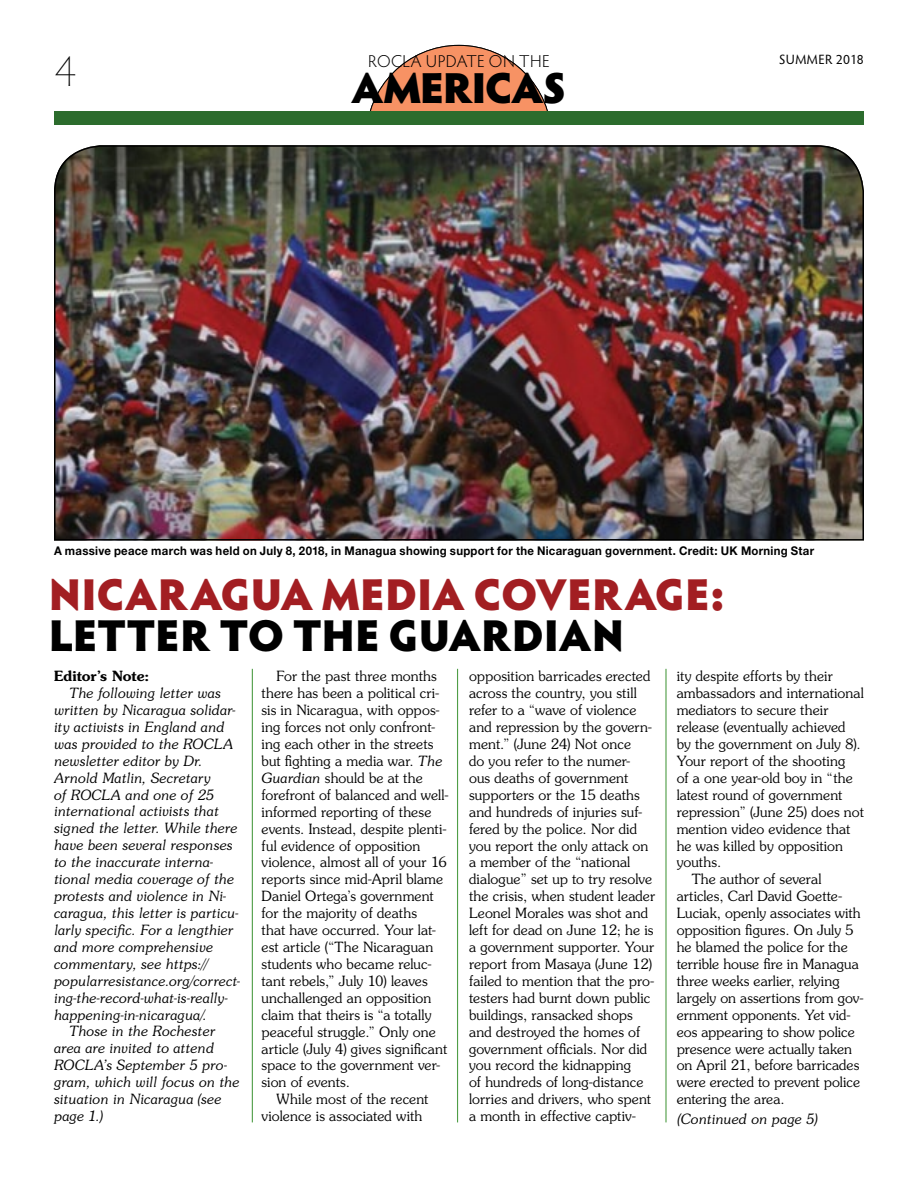
<style>
.page{position:relative;width:918px;height:1188px;background:#fff}
.page>*{position:absolute;margin:0;border:0;box-sizing:border-box;transform-origin:0 0}
.t1{font:900 44.7px "Hypatia Sans Pro";color:#a21e22}
.t2{font:900 44.7px "Hypatia Sans Pro";letter-spacing:-.005em;color:#000}
.t3{font:900 43.5px "Hypatia Sans Pro";letter-spacing:-.035em;color:#000}
.t4{font:200 43.5px "Hypatia Sans Pro";color:#000}
.t5{font:300 17.25px "Hypatia Sans Pro";letter-spacing:.025em;color:#000}
.t6{font:300 14.1px/17px "Souvenir";letter-spacing:.005em;color:#000}
.t7{font:italic 300 14.1px "Souvenir";letter-spacing:-.005em;color:#000}
.t8{font:600 14.1px "Souvenir";letter-spacing:.005em;color:#000}
.t9{font:13.5px "Hypatia Sans Pro";letter-spacing:.03em;color:#000}
.t10{font:700 12px "Helvetica Neue";letter-spacing:.025em;color:#000;scale:.95 1}
.s1{font-style:italic}
</style>
<div class="page">
<div style="left:366px;top:45px;width:185px;height:185px;background:#f79264;border-radius:50%"></div>
<div style="left:338px;top:120px;width:239px;height:129px;background:#fff"></div>
<div style="left:54px;top:112px;width:810px;height:13px;background:#2c6c2d"></div>
<img style="left:54px;top:145px;width:810px;height:396px">
<hr style="left:252px;top:669px;width:1px;height:453px;background:#509e47">
<hr style="left:457px;top:669px;width:1px;height:453px;background:#509e47">
<hr style="left:665px;top:669px;width:2px;height:453px;background:#509e47">
<h2 class="t4" style="left:55px;top:43px;width:23px">4</h2>
<p class="t9" style="left:779px;top:50px;width:86px">SUMMER 2018</p>
<p class="t5" style="left:368px;top:50px;width:183px">ROCLA UPDATE ON THE</p>
<h2 class="t3" style="left:351px;top:56px;width:217px">AMERICAS</h2>
<p class="t10" style="left:54px;top:544px;width:802px">A massive peace march was held on July 8, 2018, in Managua showing support for the Nicaraguan government. Credit: UK Morning Star</p>
<h1 class="t1" style="left:49px;top:562px;width:677px">NICARAGUA MEDIA COVERAGE:</h1>
<h1 class="t2" style="left:49px;top:602px;width:577px">LETTER TO THE GUARDIAN</h1>
<p class="t6" style="left:262px;top:667px;width:189px;text-indent:15px">For the past three months there has been a political cri&shy;sis in Nicaragua, with oppos&shy;ing forces not only confront&shy;ing each other in the streets but fighting a media war. <span class="s1">The<br>Guardian</span> should be at the forefront of balanced and well&shy;informed reporting of these events. Instead, despite plenti&shy;ful evidence of opposition violence, almost all of your 16 reports since mid-April blame<br>Daniel Ortega’s government for the majority of deaths<br>that have occurred. Your lat&shy;est article (“The Nicaraguan students who became reluc&shy;tant rebels,” July 10) leaves unchallenged an opposition claim that theirs is “a totally peaceful struggle.” Only one article (July 4) gives significant space to the government ver&shy;sion of events.</p>
<p class="t6" style="left:262px;top:1090px;width:168px;text-indent:15px">While most of the recent violence is associated with</p>
<p class="t6" style="left:469px;top:667px;width:188px">opposition barricades erected across the country, you still refer to a “wave of violence and repression by the govern&shy;ment.” (June 24) Not once<br>do you refer to the numer&shy;ous deaths of government supporters or the 15 deaths and hundreds of injuries suf&shy;fered by the police. Nor did you report the only attack on a member of the “national dialogue” set up to try resolve the crisis, when student leader<br>Leonel Morales was shot and left for dead on June 12; he is a government supporter. Your report from Masaya (June 12) failed to mention that the pro&shy;testers had burnt down public buildings, ransacked shops and destroyed the homes of government officials. Nor did you record the kidnapping<br>of hundreds of long-distance lorries and drivers, who spent a month in effective captiv-</p>
<p class="t6" style="left:677px;top:667px;width:158px">ity despite efforts by their</p>
<p class="t8" style="left:54px;top:667px;width:97px">Editor’s Note:</p>
<p class="t7" style="left:69px;top:684px;width:153px">The following letter was</p>
<p class="t7" style="left:54px;top:701px;width:183px">written by Nicaragua solidar-</p>
<p class="t7" style="left:54px;top:718px;width:172px">ity activists in England and</p>
<p class="t7" style="left:54px;top:735px;width:181px">was provided to the ROCLA</p>
<p class="t7" style="left:54px;top:752px;width:150px">newsletter editor by Dr.</p>
<p class="t7" style="left:54px;top:769px;width:158px">Arnold Matlin, Secretary</p>
<p class="t7" style="left:54px;top:786px;width:162px">of ROCLA and one of 25</p>
<p class="t7" style="left:54px;top:803px;width:167px">international activists that</p>
<p class="t7" style="left:54px;top:820px;width:185px">signed the letter. While there</p>
<p class="t7" style="left:54px;top:837px;width:180px">have been several responses</p>
<p class="t7" style="left:54px;top:854px;width:161px">to the inaccurate interna-</p>
<p class="t7" style="left:54px;top:871px;width:182px">tional media coverage of the</p>
<p class="t7" style="left:54px;top:887px;width:174px">protests and violence in Ni-</p>
<p class="t7" style="left:54px;top:904px;width:186px">caragua, this letter is particu-</p>
<p class="t7" style="left:54px;top:921px;width:181px">larly specific. For a lengthier</p>
<p class="t7" style="left:54px;top:938px;width:161px">and more comprehensive</p>
<p class="t7" style="left:54px;top:955px;width:155px">commentary, see https://</p>
<p class="t7" style="left:54px;top:972px;width:188px">popularresistance.org/correct-</p>
<p class="t7" style="left:54px;top:989px;width:176px">ing-the-record-what-is-really-</p>
<p class="t7" style="left:54px;top:1006px;width:155px">happening-in-nicaragua/.</p>
<p class="t7" style="left:69px;top:1023px;width:148px">Those in the Rochester</p>
<p class="t7" style="left:54px;top:1040px;width:162px">area are invited to attend</p>
<p class="t7" style="left:54px;top:1057px;width:175px">ROCLA’s September 5 pro-</p>
<p class="t7" style="left:54px;top:1074px;width:187px">gram, which will focus on the</p>
<p class="t7" style="left:54px;top:1091px;width:169px">situation in Nicaragua (see</p>
<p class="t7" style="left:54px;top:1107px;width:51px">page 1.)</p>
<p class="t6" style="left:677px;top:684px;width:189px">ambassadors and international</p>
<p class="t6" style="left:677px;top:701px;width:153px">mediators to secure their</p>
<p class="t6" style="left:677px;top:718px;width:170px">release (eventually achieved</p>
<p class="t6" style="left:677px;top:735px;width:186px">by the government on July 8).</p>
<p class="t6" style="left:677px;top:752px;width:170px">Your report of the shooting</p>
<p class="t6" style="left:677px;top:769px;width:178px">of a one year-old boy in “the</p>
<p class="t6" style="left:677px;top:786px;width:167px">latest round of government</p>
<p class="t6" style="left:677px;top:803px;width:189px">repression” (June 25) does not</p>
<p class="t6" style="left:677px;top:820px;width:175px">mention video evidence that</p>
<p class="t6" style="left:677px;top:837px;width:168px">he was killed by opposition</p>
<p class="t6" style="left:677px;top:854px;width:46px">youths.</p>
<p class="t6" style="left:692px;top:870px;width:131px">The author of several</p>
<p class="t6" style="left:677px;top:887px;width:167px">articles, Carl David Goette-</p>
<p class="t6" style="left:677px;top:904px;width:186px">Luciak, openly associates with</p>
<p class="t6" style="left:677px;top:921px;width:179px">opposition figures. On July 5</p>
<p class="t6" style="left:677px;top:938px;width:173px">he blamed the police for the</p>
<p class="t6" style="left:677px;top:955px;width:184px">terrible house fire in Managua</p>
<p class="t6" style="left:677px;top:972px;width:165px">three weeks earlier, relying</p>
<p class="t6" style="left:677px;top:989px;width:189px">largely on assertions from gov-</p>
<p class="t6" style="left:677px;top:1006px;width:176px">ernment opponents. Yet vid-</p>
<p class="t6" style="left:677px;top:1023px;width:180px">eos appearing to show police</p>
<p class="t6" style="left:677px;top:1040px;width:177px">presence were actually taken</p>
<p class="t6" style="left:677px;top:1057px;width:184px">on April 21, before barricades</p>
<p class="t6" style="left:677px;top:1074px;width:185px">were erected to prevent police</p>
<p class="t6" style="left:677px;top:1090px;width:109px">entering the area.</p>
<p class="t7" style="left:677px;top:1110px;width:142px">(Continued on page 5)</p>
</div>
